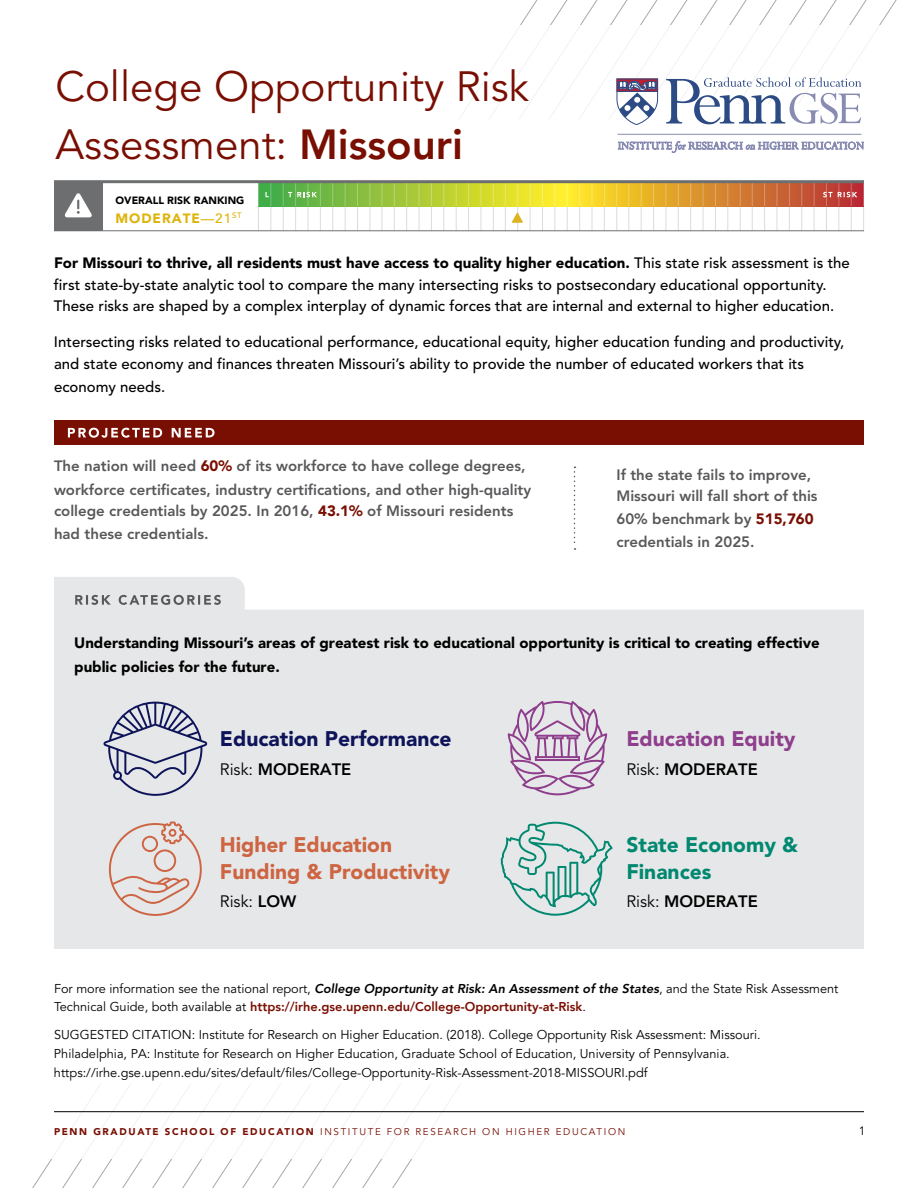
<style>
.page{position:relative;width:918px;height:1188px;background:#fff}
.page>*{position:absolute;margin:0;border:0;box-sizing:border-box;transform-origin:0 0}
.t1{font:42px/58.1px "Avenir";color:#790e02}
.t2{font:900 21px/27px "Avenir";color:#cd6442}
.t3{font:900 21px/27px "Avenir";color:#008870}
.t4{font:900 21px "Avenir";color:#0e145a}
.t5{font:900 21px "Avenir";color:#8e3e8c}
.t6{font:800 16.5px "Avenir";color:#000}
.t7{font:16.5px "Avenir";color:#000}
.t8{font:500 15px/21.5px "Avenir";color:#000}
.t9{font:800 15px "Avenir";color:#58585a}
.t10{font:900 15px/23.4px "Avenir";color:#000}
.t11{font:900 13.5px "Avenir";letter-spacing:.07em;color:#deb408}
.t12{font:12.75px/18px "Avenir";color:#000}
.t13{font:12px "Avenir";color:#000}
.t14{font:900 10.5px "Avenir";color:#000}
.t15{font:9.75px "Avenir";letter-spacing:.17em;color:#790e02}
.s1{font-weight:800}
.s2{font-weight:500}
.s3{font-weight:900}
.s4{font-weight:900;color:#790e02}
.s5{font-weight:400}
.s6{font-weight:800;font-style:italic}
.s7{font-weight:800;color:#790e02}
</style>
<div class="page">
<svg style="left:32px;top:1159px;width:380px;height:29px"></svg>
<hr style="left:54px;top:1111px;width:810px;height:1px;background:#000">
<svg style="left:574px;top:467px;width:1px;height:83px"></svg>
<hr style="left:618px;top:134px;width:243px;height:1px;background:#898cb2">
<svg style="left:459px;top:0;width:438px;height:125px"></svg>
<svg style="left:618px;top:141px;width:246px;height:12px"></svg>
<svg style="left:259px;top:183px;width:604px;height:23px;background:#c9b332"></svg>
<div style="left:54px;top:181px;width:49px;height:50px;background:#6d6e70"></div>
<svg style="left:65px;top:193px;width:27px;height:24px"></svg>
<hr style="left:54px;top:230px;width:810px;height:1px;background:#6d6e70">
<svg style="left:258px;top:183px;width:1px;height:48px"></svg>
<svg style="left:332px;top:183px;width:1px;height:48px"></svg>
<svg style="left:345px;top:183px;width:1px;height:48px"></svg>
<svg style="left:357px;top:183px;width:1px;height:48px"></svg>
<svg style="left:370px;top:183px;width:1px;height:48px"></svg>
<svg style="left:382px;top:183px;width:1px;height:48px"></svg>
<svg style="left:394px;top:183px;width:1px;height:48px"></svg>
<svg style="left:406px;top:183px;width:1px;height:48px"></svg>
<svg style="left:419px;top:183px;width:1px;height:48px"></svg>
<svg style="left:431px;top:183px;width:1px;height:48px"></svg>
<svg style="left:443px;top:183px;width:1px;height:48px"></svg>
<svg style="left:456px;top:183px;width:1px;height:48px"></svg>
<svg style="left:468px;top:183px;width:1px;height:48px"></svg>
<svg style="left:481px;top:183px;width:1px;height:48px"></svg>
<svg style="left:493px;top:183px;width:1px;height:48px"></svg>
<svg style="left:505px;top:183px;width:1px;height:48px"></svg>
<svg style="left:530px;top:183px;width:1px;height:48px"></svg>
<svg style="left:542px;top:183px;width:1px;height:48px"></svg>
<svg style="left:554px;top:183px;width:1px;height:48px"></svg>
<svg style="left:567px;top:183px;width:1px;height:48px"></svg>
<svg style="left:579px;top:183px;width:1px;height:48px"></svg>
<svg style="left:592px;top:183px;width:1px;height:48px"></svg>
<svg style="left:604px;top:183px;width:1px;height:48px"></svg>
<svg style="left:616px;top:183px;width:1px;height:48px"></svg>
<svg style="left:628px;top:183px;width:1px;height:48px"></svg>
<svg style="left:641px;top:183px;width:1px;height:48px"></svg>
<svg style="left:653px;top:183px;width:1px;height:48px"></svg>
<svg style="left:666px;top:183px;width:1px;height:48px"></svg>
<svg style="left:678px;top:183px;width:1px;height:48px"></svg>
<svg style="left:690px;top:183px;width:1px;height:48px"></svg>
<svg style="left:703px;top:183px;width:1px;height:48px"></svg>
<svg style="left:715px;top:183px;width:1px;height:48px"></svg>
<svg style="left:727px;top:183px;width:1px;height:48px"></svg>
<svg style="left:740px;top:183px;width:1px;height:48px"></svg>
<svg style="left:752px;top:183px;width:1px;height:48px"></svg>
<svg style="left:764px;top:183px;width:1px;height:48px"></svg>
<svg style="left:777px;top:183px;width:1px;height:48px"></svg>
<svg style="left:789px;top:183px;width:1px;height:48px"></svg>
<svg style="left:801px;top:183px;width:1px;height:48px"></svg>
<svg style="left:863px;top:183px;width:1px;height:48px"></svg>
<hr style="left:54px;top:180px;width:810px;height:3px;background:#6d6e70">
<svg style="left:265px;top:183px;width:56px;height:48px"></svg>
<svg style="left:808px;top:183px;width:49px;height:48px"></svg>
<svg style="left:512px;top:183px;width:11px;height:48px"></svg>
<div style="left:54px;top:420px;width:810px;height:25px;background:#790e02"></div>
<svg style="left:68px;top:428px;width:147px;height:10px"></svg>
<svg style="left:54px;top:577px;width:810px;height:372px;background:#e7e8e9"></svg>
<svg style="left:103px;top:702px;width:104px;height:94px;background:#bfc1ce"></svg>
<svg style="left:508px;top:701px;width:99px;height:94px;background:#cfbbd0"></svg>
<svg style="left:109px;top:822px;width:93px;height:94px;background:#e2d2ce"></svg>
<svg style="left:500px;top:822px;width:113px;height:94px;background:#bed6d3"></svg>
<svg style="left:75px;top:595px;width:36px;height:10px"></svg>
<svg style="left:119px;top:595px;width:102px;height:10px"></svg>
<h1 class="t1" style="left:56px;top:59px;width:475px">College Opportunity Risk<br>Assessment: <span class="s1">Missouri</span></h1>
<p class="t14" style="left:116px;top:194px;width:130px">OVERALL RISK RANKING</p>
<p class="t11" style="left:116px;top:206px;width:128px">MODERATE<span class="s2">—21</span><sup>ST</sup></p>
<p class="t8" style="left:54px;top:253px;width:797px"><span class="s3">For Missouri to thrive, all residents must have access to quality higher education.</span> This state risk assessment is the first state-by-state analytic tool to compare the many intersecting risks to postsecondary educational opportunity.<br>These risks are shaped by a complex interplay of dynamic forces that are internal and external to higher education.</p>
<p class="t8" style="left:54px;top:332px;width:792px">Intersecting risks related to educational performance, educational equity, higher education funding and productivity, and state economy and finances threaten Missouri’s ability to provide the number of educated workers that its</p>
<p class="t8" style="left:54px;top:377px;width:113px">economy needs.</p>
<p class="t9" style="left:54px;top:454px;width:473px">The nation will need <span class="s4">60%</span> of its workforce to have college degrees,</p>
<p class="t9" style="left:616px;top:465px;width:196px">If the state fails to improve,</p>
<p class="t9" style="left:54px;top:480px;width:479px">workforce certificates, industry certifications, and other high-quality</p>
<p class="t9" style="left:616px;top:484px;width:203px">Missouri will fall short of this</p>
<p class="t9" style="left:54px;top:502px;width:461px">college credentials by 2025. In 2016, <span class="s4">43.1%</span> of Missouri residents</p>
<p class="t9" style="left:616px;top:510px;width:199px">60% benchmark by <span class="s4">515,760</span></p>
<p class="t9" style="left:54px;top:525px;width:156px">had these credentials.</p>
<p class="t9" style="left:616px;top:533px;width:140px">credentials in 2025.</p>
<p class="t10" style="left:74px;top:631px;width:747px">Understanding Missouri’s areas of greatest risk to educational opportunity is critical to creating effective public policies for the future.</p>
<p class="t4" style="left:220px;top:726px;width:233px">Education Performance</p>
<p class="t6" style="left:220px;top:756px;width:133px"><span class="s5">Risk:</span> MODERATE</p>
<p class="t2" style="left:220px;top:831px;width:232px">Higher Education<br>Funding &amp; Productivity</p>
<p class="t7" style="left:220px;top:892px;width:78px">Risk: <span class="s1">LOW</span></p>
<p class="t5" style="left:626px;top:726px;width:171px">Education Equity</p>
<p class="t6" style="left:626px;top:756px;width:133px"><span class="s5">Risk:</span> MODERATE</p>
<p class="t3" style="left:626px;top:831px;width:173px">State Economy &amp;<br>Finances</p>
<p class="t6" style="left:626px;top:888px;width:133px"><span class="s5">Risk:</span> MODERATE</p>
<p class="t12" style="left:54px;top:980px;width:786px">For more information see the national report, <span class="s6">College Opportunity at Risk: An Assessment of the States</span>, and the State Risk Assessment<br>Technical Guide, both available at <span class="s7">https://irhe.gse.upenn.edu/College-Opportunity-at-Risk</span>.</p>
<p class="t12" style="left:54px;top:1026px;width:708px;line-height:18.8px">SUGGESTED CITATION: Institute for Research on Higher Education. (2018). College Opportunity Risk Assessment: Missouri.<br>Philadelphia, PA: Institute for Research on Higher Education, Graduate School of Education, University of Pennsylvania.</p>
<p class="t12" style="left:54px;top:1063px;width:595px">https://irhe.gse.upenn.edu/sites/default/files/College-Opportunity-Risk-Assessment-2018-MISSOURI.pdf</p>
<p class="t15" style="left:54px;top:1126px;width:573px"><span class="s3">PENN GRADUATE SCHOOL OF EDUCATION</span> INSTITUTE FOR RESEARCH ON HIGHER EDUCATION</p>
<p class="t13" style="left:859px;top:1124px;width:8px">1</p>
</div>
